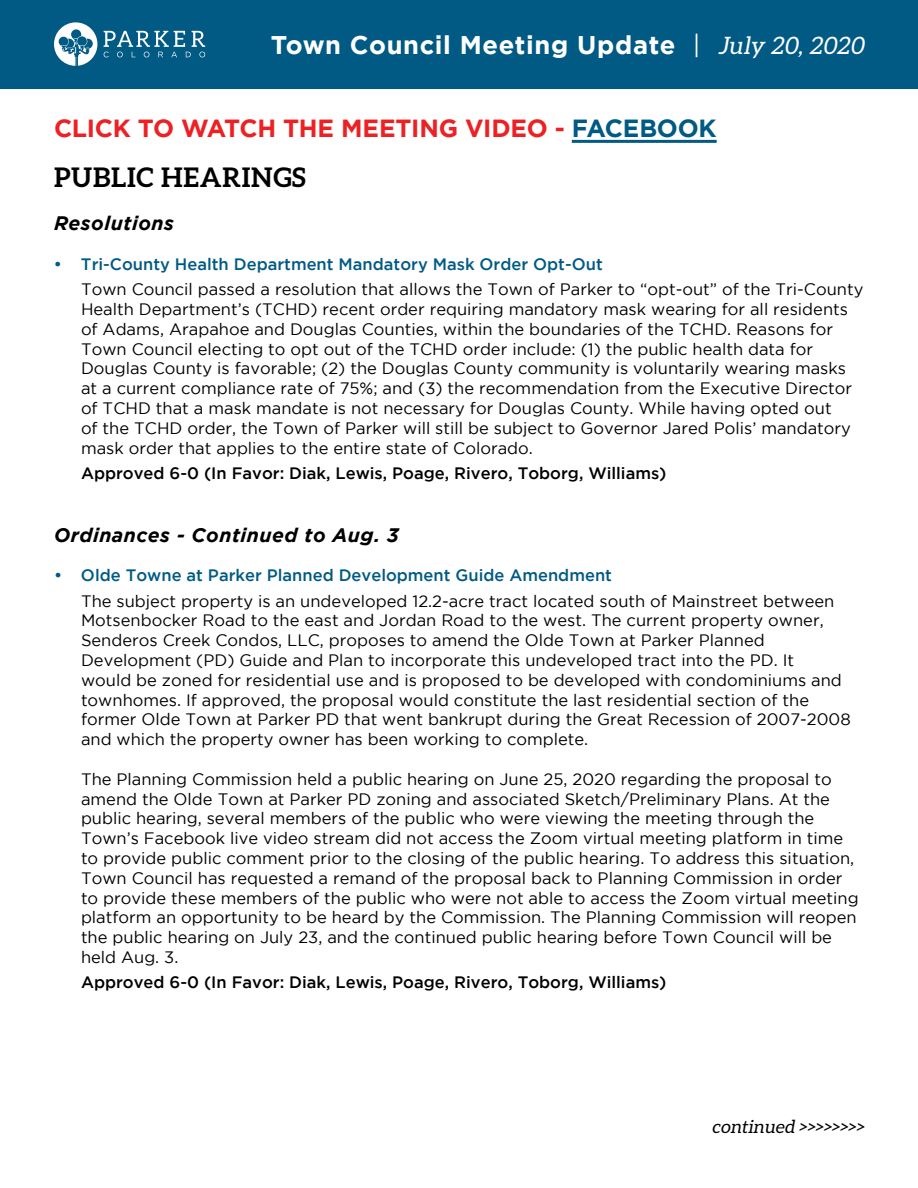
<style>
.page{position:relative;width:918px;height:1188px;background:#fff}
.page>*{position:absolute;margin:0;border:0;box-sizing:border-box;transform-origin:0 0}
.t1{font:700 27px "Aleo";letter-spacing:.025em;color:#000}
.t2{font:700 25.5px "Gotham";letter-spacing:.025em;color:#fff}
.t3{font:700 24.75px "Gotham";letter-spacing:-.015em;color:#ed2124}
.t4{font:italic 700 19.5px "Gotham";letter-spacing:.025em;color:#000}
.t5{font:italic 18px "Aleo";color:#000}
.t6{font:16.5px/19.8px "Gotham";color:#000}
.t7{font:500 16.5px "Gotham";color:#000}
.t8{font:500 16.5px "Gotham";color:#005a84}
.s1{font-weight:400}
.s2{font-family:"Aleo";font-weight:400;font-style:italic;font-size:24px}
.s3{color:#005a84}
</style>
<div class="page">
<div style="left:0;top:0;width:918px;height:88px;background:#005a84"></div>
<svg style="left:54px;top:22px;width:43px;height:44px"></svg>
<svg style="left:104px;top:31px;width:101px;height:26px"></svg>
<hr style="left:572px;top:140px;width:145px;height:3px;background:#005a84">
<h2 class="t2" style="left:271px;top:30px;width:599px">Town Council Meeting Update <span class="s1">|</span> <span class="s2">July 20, 2020</span></h2>
<h3 class="t3" style="left:54px;top:114px;width:664px">CLICK TO WATCH THE MEETING VIDEO - <span class="s3">FACEBOOK</span></h3>
<h1 class="t1" style="left:54px;top:162px;width:253px">PUBLIC HEARINGS</h1>
<p class="t4" style="left:54px;top:212px;width:121px">Resolutions</p>
<p class="t8" style="left:54px;top:255px;width:550px">• Tri-County Health Department Mandatory Mask Order Opt-Out</p>
<p class="t6" style="left:81px;top:279px;width:784px">Town Council passed a resolution that allows the Town of Parker to “opt-out” of the Tri-County Health Department’s (TCHD) recent order requiring mandatory mask wearing for all residents of Adams, Arapahoe and Douglas Counties, within the boundaries of the TCHD. Reasons for Town Council electing to opt out of the TCHD order include: (1) the public health data for Douglas County is favorable; (2) the Douglas County community is voluntarily wearing masks at a current compliance rate of 75%; and (3) the recommendation from the Executive Director of TCHD that a mask mandate is not necessary for Douglas County. While having opted out<br>of the TCHD order, the Town of Parker will still be subject to Governor Jared Polis’ mandatory mask order that applies to the entire state of Colorado.</p>
<p class="t7" style="left:81px;top:464px;width:587px">Approved 6-0 (In Favor: Diak, Lewis, Poage, Rivero, Toborg, Williams)</p>
<p class="t4" style="left:54px;top:524px;width:346px">Ordinances - Continued to Aug. 3</p>
<p class="t8" style="left:54px;top:566px;width:560px">• Olde Towne at Parker Planned Development Guide Amendment</p>
<p class="t6" style="left:81px;top:591px;width:771px">The subject property is an undeveloped 12.2-acre tract located south of Mainstreet between Motsenbocker Road to the east and Jordan Road to the west. The current property owner, Senderos Creek Condos, LLC, proposes to amend the Olde Town at Parker Planned Development (PD) Guide and Plan to incorporate this undeveloped tract into the PD. It<br>would be zoned for residential use and is proposed to be developed with condominiums and townhomes. If approved, the proposal would constitute the last residential section of the former Olde Town at Parker PD that went bankrupt during the Great Recession of 2007-2008 and which the property owner has been working to complete.</p>
<p class="t6" style="left:81px;top:769px;width:779px">The Planning Commission held a public hearing on June 25, 2020 regarding the proposal to amend the Olde Town at Parker PD zoning and associated Sketch/Preliminary Plans. At the public hearing, several members of the public who were viewing the meeting through the Town’s Facebook live video stream did not access the Zoom virtual meeting platform in time to provide public comment prior to the closing of the public hearing. To address this situation, Town Council has requested a remand of the proposal back to Planning Commission in order to provide these members of the public who were not able to access the Zoom virtual meeting platform an opportunity to be heard by the Commission. The Planning Commission will reopen the public hearing on July 23, and the continued public hearing before Town Council will be held Aug. 3.</p>
<p class="t7" style="left:81px;top:973px;width:587px">Approved 6-0 (In Favor: Diak, Lewis, Poage, Rivero, Toborg, Williams)</p>
<p class="t5" style="left:712px;top:1116px;width:157px">continued &gt;&gt;&gt;&gt;&gt;&gt;&gt;&gt;</p>
</div>
